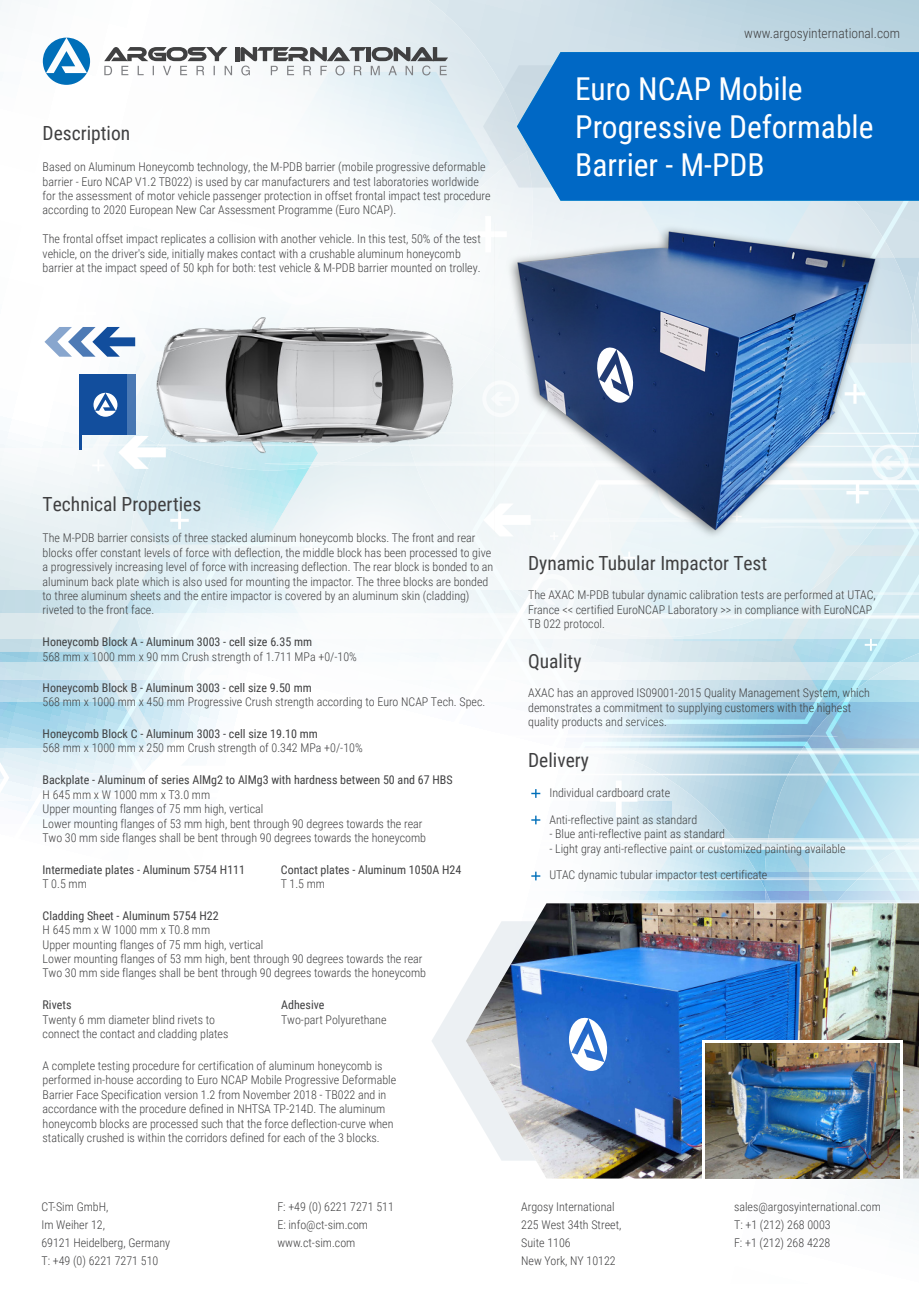
<style>
.page{position:relative;width:919px;height:1289px;background:#fff}
.page>*{position:absolute;margin:0;border:0;box-sizing:border-box;transform-origin:0 0}
.t1{font:31.5px/37.8px "Roboto Condensed";color:#fff}
.t2{font:19.5px "Roboto Condensed";color:#404041}
.t3{font:300 13.5px "Roboto Condensed";color:#404041}
.t4{font:300 12px/14.4px "Roboto Condensed";color:#404041}
.t5{font:12px "Roboto Condensed";color:#404041}
</style>
<div class="page">
<svg style="left:551px;top:1178px;width:367px;height:28px"></svg>
<img style="left:483px;top:1128px;width:435px;height:50px">
<img style="left:705px;top:1128px;width:194px;height:50px">
<img style="left:0;top:0;width:918px;height:1128px">
<h2 class="t2" style="left:43px;top:119px;width:89px">Description</h2>
<p class="t4" style="left:43px;top:159px;width:449px">Based on Aluminum Honeycomb technology, the M-PDB barrier (mobile progressive deformable barrier - Euro NCAP V1.2 TB022) is used by car manufacturers and test laboratories worldwide for the assessment of motor vehicle passenger protection in offset frontal impact test procedure according to 2020 European New Car Assessment Programme (Euro NCAP).</p>
<p class="t4" style="left:43px;top:231px;width:439px">The frontal offset impact replicates a collision with another vehicle. In this test, 50% of the test vehicle, on the driver's side, initially makes contact with a crushable aluminum honeycomb barrier at the impact speed of 50 kph for both: test vehicle &amp; M-PDB barrier mounted on trolley.</p>
<p class="t3" style="left:744px;top:24px;width:157px">www.argosyinternational.com</p>
<h1 class="t1" style="left:575px;top:69px;width:300px">Euro NCAP Mobile<br>Progressive Deformable<br>Barrier - M-PDB</h1>
<h2 class="t2" style="left:43px;top:490px;width:160px">Technical Properties</h2>
<p class="t4" style="left:43px;top:530px;width:452px">The M-PDB barrier consists of three stacked aluminum honeycomb blocks. The front and rear blocks offer constant levels of force with deflection, the middle block has been processed to give a progressively increasing level of force with increasing deflection. The rear block is bonded to an aluminum back plate which is also used for mounting the impactor. The three blocks are bonded to three aluminum sheets and the entire impactor is covered by an aluminum skin (cladding) riveted to the front face.</p>
<p class="t5" style="left:43px;top:633px;width:271px">Honeycomb Block A - Aluminum 3003 - cell size 6.35 mm</p>
<p class="t4" style="left:43px;top:648px;width:316px">568 mm x 1000 mm x 90 mm Crush strength of 1.711 MPa +0/-10%</p>
<p class="t5" style="left:43px;top:679px;width:270px">Honeycomb Block B - Aluminum 3003 - cell size 9.50 mm</p>
<p class="t4" style="left:43px;top:694px;width:444px">568 mm x 1000 mm x 450 mm Progressive Crush strength according to Euro NCAP Tech. Spec.</p>
<p class="t5" style="left:43px;top:725px;width:277px">Honeycomb Block C - Aluminum 3003 - cell size 19.10 mm</p>
<p class="t4" style="left:43px;top:740px;width:321px">568 mm x 1000 mm x 250 mm Crush strength of 0.342 MPa +0/-10%</p>
<p class="t5" style="left:43px;top:771px;width:411px">Backplate - Aluminum of series AlMg2 to AlMg3 with hardness between 50 and 67 HBS</p>
<p class="t4" style="left:43px;top:786px;width:385px">H 645 mm x W 1000 mm x T3.0 mm<br>Upper mounting flanges of 75 mm high, vertical<br>Lower mounting flanges of 53 mm high, bent through 90 degrees towards the rear Two 30 mm side flanges shall be bent through 90 degrees towards the honeycomb</p>
<p class="t5" style="left:43px;top:861px;width:204px">Intermediate plates - Aluminum 5754 H111</p>
<p class="t4" style="left:43px;top:876px;width:46px">T 0.5 mm</p>
<p class="t5" style="left:281px;top:861px;width:182px">Contact plates - Aluminum 1050A H24</p>
<p class="t4" style="left:281px;top:876px;width:46px">T 1.5 mm</p>
<p class="t5" style="left:43px;top:907px;width:178px">Cladding Sheet - Aluminum 5754 H22</p>
<p class="t4" style="left:43px;top:922px;width:385px">H 645 mm x W 1000 mm x T0.8 mm<br>Upper mounting flanges of 75 mm high, vertical<br>Lower mounting flanges of 53 mm high, bent through 90 degrees towards the rear Two 30 mm side flanges shall be bent through 90 degrees towards the honeycomb</p>
<p class="t5" style="left:43px;top:996px;width:30px">Rivets</p>
<p class="t4" style="left:43px;top:1011px;width:187px">Twenty 6 mm diameter blind rivets to connect the contact and cladding plates</p>
<p class="t5" style="left:281px;top:996px;width:45px">Adhesive</p>
<p class="t4" style="left:281px;top:1011px;width:107px">Two-part Polyurethane</p>
<p class="t4" style="left:43px;top:1058px;width:355px">A complete testing procedure for certification of aluminum honeycomb is performed in-house according to Euro NCAP Mobile Progressive Deformable Barrier Face Specification version 1.2 from November 2018 - TB022 and in accordance with the procedure defined in NHTSA TP-214D. The aluminum honeycomb blocks are processed such that the force deflection-curve when statically crushed is within the corridors defined for each of the 3 blocks.</p>
<h2 class="t2" style="left:528px;top:549px;width:241px">Dynamic Tubular Impactor Test</h2>
<p class="t4" style="left:528px;top:587px;width:349px">The AXAC M-PDB tubular dynamic calibration tests are performed at UTAC,<br>France &lt;&lt; certified EuroNCAP Laboratory &gt;&gt; in compliance with EuroNCAP<br>TB 022 protocol.</p>
<h2 class="t2" style="left:528px;top:647px;width:55px">Quality</h2>
<p class="t4" style="left:528px;top:685px;width:343px">AXAC has an approved IS09001-2015 Quality Management System, which demonstrates a commitment to supplying customers with the highest quality products and services.</p>
<h2 class="t2" style="left:528px;top:746px;width:62px">Delivery</h2>
<p class="t4" style="left:549px;top:784px;width:122px">Individual cardboard crate</p>
<p class="t4" style="left:549px;top:812px;width:149px">Anti-reflective paint as standard</p>
<p class="t4" style="left:549px;top:826px;width:177px">- Blue anti-reflective paint as standard</p>
<p class="t4" style="left:549px;top:840px;width:297px">- Light gray anti-reflective paint or customized painting available</p>
<p class="t4" style="left:549px;top:867px;width:219px">UTAC dynamic tubular impactor test certificate</p>
<p class="t4" style="left:41px;top:1196px;width:130px;line-height:18px">CT-Sim GmbH,<br>Im Weiher 12,<br>69121 Heidelberg, Germany<br>T: +49 (0) 6221 7271 510</p>
<p class="t4" style="left:277px;top:1196px;width:118px;line-height:18px">F: +49 (0) 6221 7271 511<br>E: info@ct-sim.com www.ct-sim.com</p>
<p class="t4" style="left:521px;top:1196px;width:102px;line-height:18px">Argosy International<br>225 West 34th Street,<br>Suite 1106<br>New York, NY 10122</p>
<p class="t4" style="left:734px;top:1196px;width:148px;line-height:18px">sales@argosyinternational.com<br>T: +1 (212) 268 0003<br>F: +1 (212) 268 4228</p>
</div>
